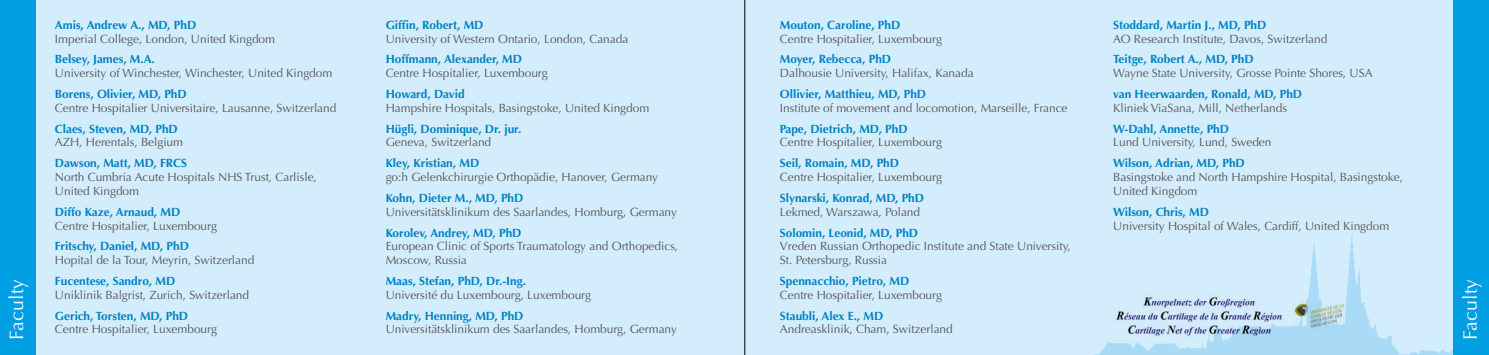
<style>
.page{position:relative;width:1489px;height:355px;background:#fff}
.page>*{position:absolute;margin:0;border:0;box-sizing:border-box;transform-origin:0 0}
.t1{font:19.5px "Optima";letter-spacing:.01em;color:#fff}
.t2{font:11.88px/13.8px "Optima";letter-spacing:-.005em;color:#565655}
.t3{font:700 11.88px "Optima";letter-spacing:-.005em;color:#0081c3}
</style>
<div class="page">
<div style="left:0;top:0;width:744px;height:354px;background:#d4edfc"></div>
<div style="left:744px;top:0;width:744px;height:354px;background:#d4edfc"></div>
<div style="left:0;top:0;width:35px;height:354px;background:#009ee3"></div>
<img style="left:1099px;top:231px;width:354px;height:123px">
<div style="left:1453px;top:0;width:35px;height:354px;background:#009ee3"></div>
<img style="left:1113px;top:294px;width:237px;height:43px">
<hr style="left:744px;top:0;width:1px;height:354px;background:#000">
<h1 class="t1" style="left:5px;top:339px;width:62px;rotate:-90deg">Faculty</h1>
<p class="t3" style="left:55px;top:18px;width:143px">Amis, Andrew A., MD, PhD</p>
<p class="t2" style="left:55px;top:32px;width:222px">Imperial College, London, United Kingdom</p>
<p class="t3" style="left:55px;top:52px;width:101px">Belsey, James, M.A.</p>
<p class="t2" style="left:55px;top:66px;width:279px">University of Winchester, Winchester, United Kingdom</p>
<p class="t3" style="left:55px;top:87px;width:133px">Borens, Olivier, MD, PhD</p>
<p class="t2" style="left:55px;top:101px;width:283px">Centre Hospitalier Universitaire, Lausanne, Switzerland</p>
<p class="t3" style="left:55px;top:121px;width:124px">Claes, Steven, MD, PhD</p>
<p class="t2" style="left:55px;top:135px;width:130px">AZH, Herentals, Belgium</p>
<p class="t3" style="left:55px;top:156px;width:134px">Dawson, Matt, MD, FRCS</p>
<p class="t2" style="left:55px;top:170px;width:263px">North Cumbria Acute Hospitals NHS Trust, Carlisle,<br>United Kingdom</p>
<p class="t3" style="left:55px;top:204px;width:127px">Diffo Kaze, Arnaud, MD</p>
<p class="t2" style="left:55px;top:218px;width:164px">Centre Hospitalier, Luxembourg</p>
<p class="t3" style="left:55px;top:239px;width:135px">Fritschy, Daniel, MD, PhD</p>
<p class="t2" style="left:55px;top:253px;width:201px">Hopital de la Tour, Meyrin, Switzerland</p>
<p class="t3" style="left:55px;top:274px;width:122px">Fucentese, Sandro, MD</p>
<p class="t2" style="left:55px;top:288px;width:196px">Uniklinik Balgrist, Zurich, Switzerland</p>
<p class="t3" style="left:55px;top:308px;width:135px">Gerich, Torsten, MD, PhD</p>
<p class="t2" style="left:55px;top:322px;width:164px">Centre Hospitalier, Luxembourg</p>
<p class="t3" style="left:386px;top:18px;width:99px">Giffin, Robert, MD</p>
<p class="t2" style="left:386px;top:32px;width:244px">University of Western Ontario, London, Canada</p>
<p class="t3" style="left:386px;top:52px;width:138px">Hoffmann, Alexander, MD</p>
<p class="t2" style="left:386px;top:66px;width:164px">Centre Hospitalier, Luxembourg</p>
<p class="t3" style="left:386px;top:87px;width:80px">Howard, David</p>
<p class="t2" style="left:386px;top:101px;width:265px">Hampshire Hospitals, Basingstoke, United Kingdom</p>
<p class="t3" style="left:386px;top:121px;width:137px">Hügli, Dominique, Dr. jur.</p>
<p class="t2" style="left:386px;top:135px;width:107px">Geneva, Switzerland</p>
<p class="t3" style="left:386px;top:156px;width:95px">Kley, Kristian, MD</p>
<p class="t2" style="left:386px;top:170px;width:274px">go:h Gelenkchirurgie Orthopädie, Hanover, Germany</p>
<p class="t3" style="left:386px;top:191px;width:139px">Kohn, Dieter M., MD, PhD</p>
<p class="t2" style="left:386px;top:205px;width:293px">Universitätsklinikum des Saarlandes, Homburg, Germany</p>
<p class="t3" style="left:386px;top:225px;width:137px">Korolev, Andrey, MD, PhD</p>
<p class="t2" style="left:386px;top:239px;width:294px">European Clinic of Sports Traumatology and Orthopedics,<br>Moscow, Russia</p>
<p class="t3" style="left:386px;top:274px;width:142px">Maas, Stefan, PhD, Dr.-Ing.</p>
<p class="t2" style="left:386px;top:288px;width:207px">Université du Luxembourg, Luxembourg</p>
<p class="t3" style="left:386px;top:308px;width:139px">Madry, Henning, MD, PhD</p>
<p class="t2" style="left:386px;top:322px;width:293px">Universitätsklinikum des Saarlandes, Homburg, Germany</p>
<p class="t3" style="left:780px;top:18px;width:122px">Mouton, Caroline, PhD</p>
<p class="t2" style="left:780px;top:32px;width:164px">Centre Hospitalier, Luxembourg</p>
<p class="t3" style="left:780px;top:52px;width:113px">Moyer, Rebecca, PhD</p>
<p class="t2" style="left:780px;top:66px;width:195px">Dalhousie University, Halifax, Kanada</p>
<p class="t3" style="left:780px;top:87px;width:148px">Ollivier, Matthieu, MD, PhD</p>
<p class="t2" style="left:780px;top:101px;width:289px">Institute of movement and locomotion, Marseille, France</p>
<p class="t3" style="left:780px;top:121px;width:129px">Pape, Dietrich, MD, PhD</p>
<p class="t2" style="left:780px;top:135px;width:164px">Centre Hospitalier, Luxembourg</p>
<p class="t3" style="left:780px;top:156px;width:121px">Seil, Romain, MD, PhD</p>
<p class="t2" style="left:780px;top:170px;width:164px">Centre Hospitalier, Luxembourg</p>
<p class="t3" style="left:780px;top:191px;width:146px">Slynarski, Konrad, MD, PhD</p>
<p class="t2" style="left:780px;top:205px;width:142px">Lekmed, Warszawa, Poland</p>
<p class="t3" style="left:780px;top:225px;width:140px">Solomin, Leonid, MD, PhD</p>
<p class="t2" style="left:780px;top:239px;width:292px">Vreden Russian Orthopedic Institute and State University,<br>St. Petersburg, Russia</p>
<p class="t3" style="left:780px;top:274px;width:131px">Spennacchio, Pietro, MD</p>
<p class="t2" style="left:780px;top:288px;width:164px">Centre Hospitalier, Luxembourg</p>
<p class="t3" style="left:780px;top:308px;width:105px">Staubli, Alex E., MD</p>
<p class="t2" style="left:780px;top:322px;width:174px">Andreasklinik, Cham, Switzerland</p>
<p class="t3" style="left:1113px;top:18px;width:155px">Stoddard, Martin J., MD, PhD</p>
<p class="t2" style="left:1113px;top:32px;width:216px">AO Research Institute, Davos, Switzerland</p>
<p class="t3" style="left:1113px;top:52px;width:142px">Teitge, Robert A., MD, PhD</p>
<p class="t2" style="left:1113px;top:66px;width:261px">Wayne State University, Grosse Pointe Shores, USA</p>
<p class="t3" style="left:1113px;top:87px;width:190px">van Heerwaarden, Ronald, MD, PhD</p>
<p class="t2" style="left:1113px;top:101px;width:175px">Kliniek ViaSana, Mill, Netherlands</p>
<p class="t3" style="left:1113px;top:121px;width:117px">W-Dahl, Annette, PhD</p>
<p class="t2" style="left:1113px;top:135px;width:160px">Lund University, Lund, Sweden</p>
<p class="t3" style="left:1113px;top:156px;width:133px">Wilson, Adrian, MD, PhD</p>
<p class="t2" style="left:1113px;top:170px;width:291px">Basingstoke and North Hampshire Hospital, Basingstoke,<br>United Kingdom</p>
<p class="t3" style="left:1113px;top:204px;width:97px">Wilson, Chris, MD</p>
<p class="t2" style="left:1113px;top:218px;width:277px">University Hospital of Wales, Cardiff, United Kingdom</p>
<h1 class="t1" style="left:1458px;top:339px;width:62px;rotate:-90deg">Faculty</h1>
</div>
